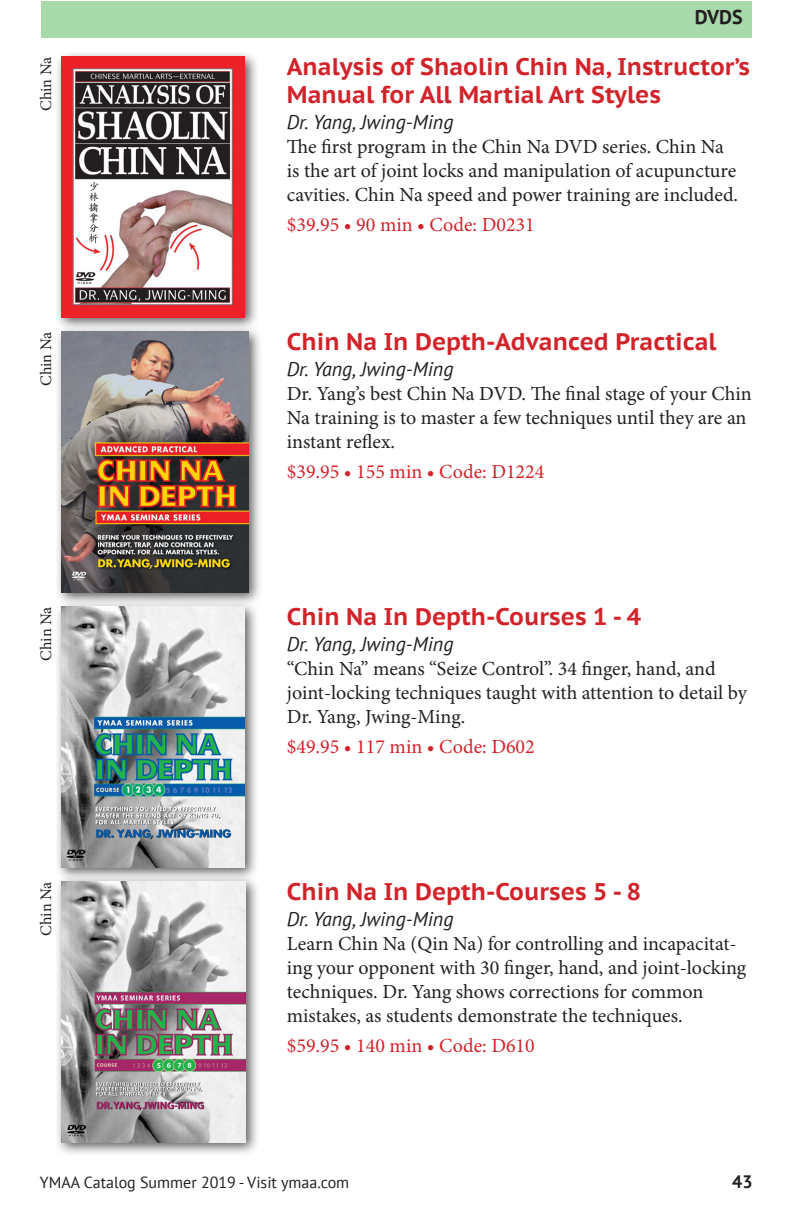
<style>
.page{position:relative;width:792px;height:1224px;background:#fff}
.page>*{position:absolute;margin:0;border:0;box-sizing:border-box;transform-origin:0 0}
.t1{font:700 24px/28.8px "PT Sans Caption";color:#d1232a}
.t2{font:20px/24px "Minion Pro";color:#231f20}
.t3{font:20px "Minion Pro";color:#d1232a}
.t4{font:italic 20px "PT Sans";color:#231f20}
.t5{font:700 20px "PT Sans";color:#231f20}
.t6{font:700 18px "PT Sans";color:#231f20}
.t7{font:16px "PT Sans";color:#231f20}
.t8{font:16px "Minion Pro";color:#231f20}
</style>
<div class="page">
<div style="left:41px;top:1px;width:711px;height:37px;background:#a7d9ab"></div>
<div style="left:54px;top:50px;width:206px;height:282px;background:#231f20;opacity:.75"></div>
<img style="left:61px;top:57px;width:184px;height:260px">
<div style="left:54px;top:325px;width:209px;height:282px;background:#231f20;opacity:.75"></div>
<img style="left:61px;top:332px;width:187px;height:260px">
<div style="left:54px;top:600px;width:205px;height:282px;background:#231f20;opacity:.75"></div>
<img style="left:61px;top:607px;width:183px;height:260px">
<div style="left:54px;top:875px;width:206px;height:282px;background:#231f20;opacity:.75"></div>
<img style="left:61px;top:882px;width:184px;height:260px">
<p class="t8" style="left:35px;top:111px;width:56px;rotate:-90deg">Chin Na</p>
<p class="t5" style="left:695px;top:4px;width:49px">DVDS</p>
<p class="t1" style="left:287px;top:51px;width:465px">Analysis of Shaolin Chin Na, Instructor’s<br>Manual for All Martial Art Styles</p>
<p class="t4" style="left:287px;top:110px;width:168px">Dr. Yang, Jwing-Ming</p>
<p class="t2" style="left:287px;top:135px;width:453px">The first program in the Chin Na DVD series. Chin Na is the art of joint locks and manipulation of acupuncture cavities. Chin Na speed and power training are included.</p>
<p class="t3" style="left:287px;top:212px;width:249px">$39.95 • 90 min • Code: D0231</p>
<p class="t8" style="left:35px;top:386px;width:56px;rotate:-90deg">Chin Na</p>
<p class="t1" style="left:287px;top:326px;width:431px">Chin Na In Depth-Advanced Practical</p>
<p class="t4" style="left:287px;top:356px;width:168px">Dr. Yang, Jwing-Ming</p>
<p class="t2" style="left:287px;top:381px;width:467px">Dr. Yang’s best Chin Na DVD. The final stage of your Chin<br>Na training is to master a few techniques until they are an instant reflex.</p>
<p class="t3" style="left:287px;top:458px;width:259px">$39.95 • 155 min • Code: D1224</p>
<p class="t8" style="left:35px;top:661px;width:56px;rotate:-90deg">Chin Na</p>
<p class="t1" style="left:287px;top:601px;width:356px">Chin Na In Depth-Courses 1 - 4</p>
<p class="t4" style="left:287px;top:631px;width:168px">Dr. Yang, Jwing-Ming</p>
<p class="t2" style="left:287px;top:656px;width:462px">“Chin Na” means “Seize Control”. 34 finger, hand, and joint-locking techniques taught with attention to detail by<br>Dr. Yang, Jwing-Ming.</p>
<p class="t3" style="left:287px;top:733px;width:249px">$49.95 • 117 min • Code: D602</p>
<p class="t8" style="left:35px;top:936px;width:56px;rotate:-90deg">Chin Na</p>
<p class="t1" style="left:287px;top:876px;width:356px">Chin Na In Depth-Courses 5 - 8</p>
<p class="t4" style="left:287px;top:906px;width:168px">Dr. Yang, Jwing-Ming</p>
<p class="t2" style="left:287px;top:931px;width:461px">Learn Chin Na (Qin Na) for controlling and incapacitat&shy;ing your opponent with 30 finger, hand, and joint-locking techniques. Dr. Yang shows corrections for common mistakes, as students demonstrate the techniques.</p>
<p class="t3" style="left:287px;top:1032px;width:249px">$59.95 • 140 min • Code: D610</p>
<p class="t7" style="left:40px;top:1172px;width:311px">YMAA Catalog Summer 2019 - Visit ymaa.com</p>
<p class="t6" style="left:732px;top:1170px;width:22px">43</p>
</div>
